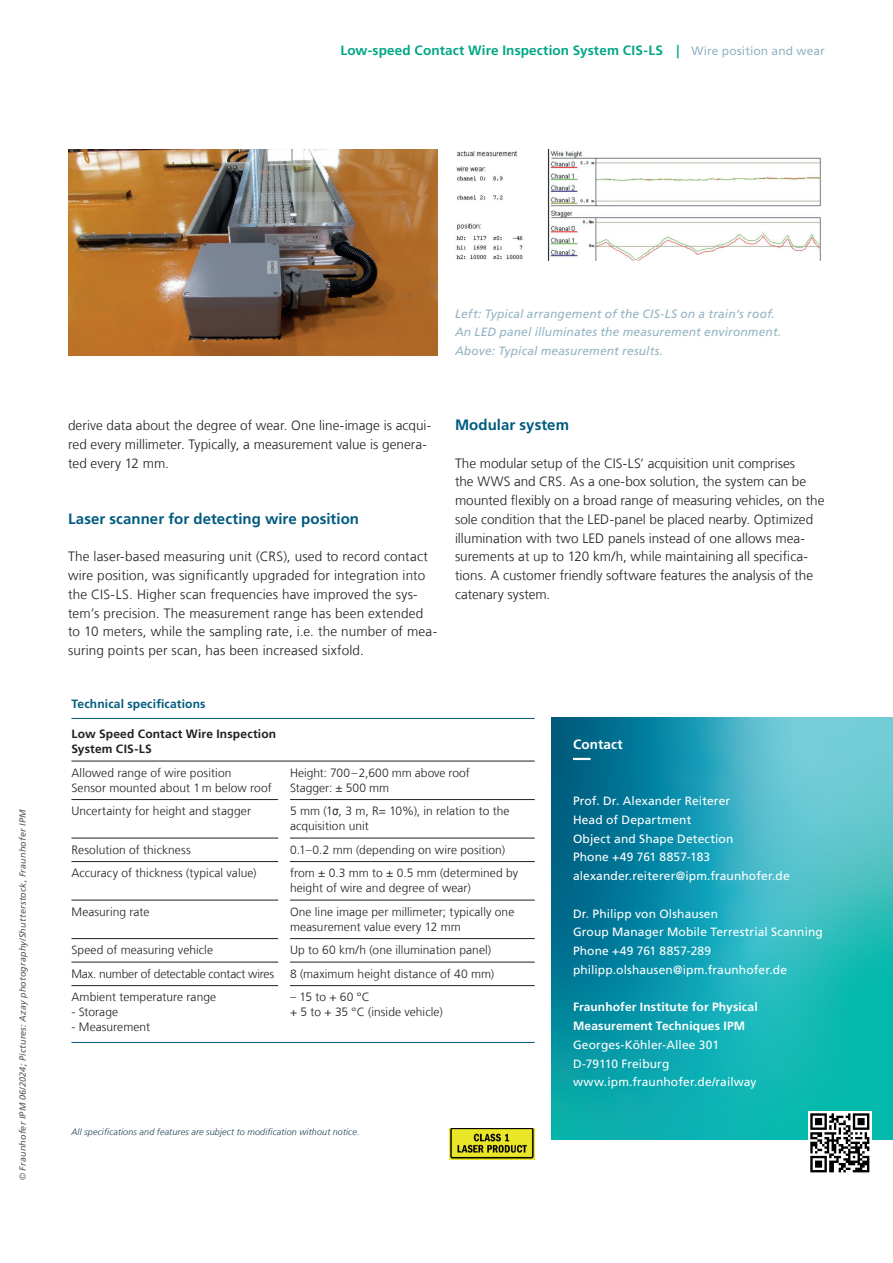
<style>
.page{position:relative;width:893px;height:1263px;background:#fff}
.page>*{position:absolute;margin:0;border:0;box-sizing:border-box;transform-origin:0 0}
.t1{font:700 15px "Frutiger LT Com";letter-spacing:.005em;color:#005b7f}
.t2{font:300 13.5px/18.8px "Frutiger LT Com";letter-spacing:.005em;color:#231f20}
.t3{font:700 13.5px "Frutiger LT Com";letter-spacing:.01em;color:#00a786}
.t4{font:700 13.5px "Frutiger LT Com";letter-spacing:.01em;color:#fff}
.t5{font:300 12px/23.5px "Frutiger LT Com";letter-spacing:.005em;color:#231f20}
.t6{font:12px/18.8px "Frutiger LT Com";letter-spacing:.01em;color:#fff}
.t7{font:italic 12px/18.8px "Frutiger LT Com";letter-spacing:.015em;color:#93b3c3}
.t8{font:700 12px/18.8px "Frutiger LT Com";letter-spacing:.01em;color:#fff}
.t9{font:700 12px/15px "Frutiger LT Com";letter-spacing:.015em;color:#231f20}
.t10{font:700 12px "Frutiger LT Com";letter-spacing:.015em;color:#005b7f}
.t11{font:italic 9px "Frutiger LT Com";letter-spacing:.02em;color:#57585a}
.t12{font:italic 300 9px "Frutiger LT Com";letter-spacing:.015em;color:#1a3e51}
.s1{font-weight:400;font-size:12px;color:#93b3c3}
.s2{font-weight:300;font-style:normal}
.s3{font-family:"Arial Narrow";font-weight:400}
</style>
<div class="page">
<svg style="left:552px;top:717px;width:341px;height:422px;background:#1fa5b2"></svg>
<svg style="left:573px;top:758px;width:252px;height:2px"></svg>
<hr style="left:71px;top:718px;width:464px;height:1px;background:#005b7f">
<hr style="left:71px;top:1042px;width:207px;height:1px;background:#005b7f">
<svg style="left:278px;top:1042px;width:12px;height:1px"></svg>
<hr style="left:290px;top:1042px;width:245px;height:1px;background:#005b7f">
<hr style="left:71px;top:761px;width:207px;height:1px;background:#231f20">
<hr style="left:71px;top:799px;width:207px;height:1px;background:#231f20">
<hr style="left:71px;top:838px;width:207px;height:1px;background:#231f20">
<hr style="left:71px;top:861px;width:207px;height:1px;background:#231f20">
<hr style="left:71px;top:900px;width:207px;height:1px;background:#231f20">
<hr style="left:71px;top:938px;width:207px;height:1px;background:#231f20">
<hr style="left:71px;top:962px;width:207px;height:1px;background:#231f20">
<hr style="left:71px;top:985px;width:207px;height:1px;background:#231f20">
<svg style="left:278px;top:761px;width:12px;height:1px"></svg>
<hr style="left:290px;top:761px;width:245px;height:1px;background:#231f20">
<hr style="left:290px;top:799px;width:245px;height:1px;background:#231f20">
<hr style="left:290px;top:838px;width:245px;height:1px;background:#231f20">
<hr style="left:290px;top:861px;width:245px;height:1px;background:#231f20">
<hr style="left:290px;top:900px;width:245px;height:1px;background:#231f20">
<hr style="left:290px;top:938px;width:245px;height:1px;background:#231f20">
<hr style="left:290px;top:962px;width:245px;height:1px;background:#231f20">
<hr style="left:290px;top:985px;width:245px;height:1px;background:#231f20">
<img style="left:449px;top:1128px;width:86px;height:31px">
<img style="left:68px;top:149px;width:370px;height:206px">
<img style="left:456px;top:149px;width:365px;height:111px">
<div style="left:808px;top:1111px;width:64px;height:64px;background:linear-gradient(to right,#fff,#fff)"></div>
<svg style="left:810px;top:1113px;width:59px;height:59px"></svg>
<p class="t3" style="left:340px;top:42px;width:486px">Low-speed Contact Wire Inspection System CIS-LS | <span class="s1">Wire position and wear</span></p>
<p class="t11" style="left:17px;top:1180px;width:372px;rotate:-90deg"><span class="s2">©</span> Fraunhofer IPM 06/2024; Pictures: Azay photography/Shutterstock, Fraunhofer IPM</p>
<p class="t7" style="left:455px;top:304px;width:328px">Left: Typical arrangement of the CIS-LS on a train‘s roof.<br>An LED panel illuminates the measurement environment.<br>Above: Typical measurement results.</p>
<p class="t2" style="left:68px;top:416px;width:365px">derive data about the degree of wear. One line-image is acqui&shy;red every millimeter. Typically, a measurement value is genera&shy;ted every 12 mm.</p>
<p class="t1" style="left:68px;top:510px;width:293px">Laser scanner for detecting wire position</p>
<p class="t2" style="left:68px;top:547px;width:371px">The laser-based measuring unit (CRS), used to record contact wire position, was significantly upgraded for integration into the CIS-LS. Higher scan frequencies have improved the sys&shy;tem’s precision. The measurement range has been extended to 10 meters, while the sampling rate, i.e. the number of mea&shy;suring points per scan, has been increased sixfold.</p>
<p class="t1" style="left:455px;top:416px;width:116px">Modular system</p>
<p class="t2" style="left:455px;top:454px;width:371px">The modular setup of the CIS-LS‘ acquisition unit comprises<br>the WWS and CRS. As a one-box solution, the system can be mounted flexibly on a broad range of measuring vehicles, on the sole condition that the LED-panel be placed nearby. Optimized illumination with two LED panels instead of one allows mea&shy;surements at up to 120 km/h, while maintaining all specifica&shy;tions. A customer friendly software features the analysis of the catenary system.</p>
<p class="t10" style="left:71px;top:697px;width:136px">Technical specifications</p>
<p class="t9" style="left:71px;top:727px;width:206px">Low Speed Contact Wire Inspection<br>System CIS-LS</p>
<p class="t5" style="left:71px;top:765px;width:202px;line-height:15px">Allowed range of wire position<br>Sensor mounted about 1m below roof</p>
<p class="t5" style="left:71px;top:799px;width:181px">Uncertainty for height and stagger</p>
<p class="t5" style="left:71px;top:838px;width:187px">Resolution of thickness<br>Accuracy of thickness (typical value)</p>
<p class="t5" style="left:71px;top:900px;width:80px">Measuring rate</p>
<p class="t5" style="left:71px;top:938px;width:204px">Speed of measuring vehicle<br>Max. number of detectable contact wires<br>Ambient temperature range</p>
<p class="t5" style="left:71px;top:1000px;width:48px">- Storage</p>
<p class="t5" style="left:71px;top:1015px;width:80px">- Measurement</p>
<p class="t5" style="left:290px;top:765px;width:181px;line-height:15px">Height: 700–2,600 mm above roof<br>Stagger: ± 500 mm</p>
<p class="t5" style="left:290px;top:804px;width:221px;line-height:15px">5 mm (1<span class="s3">σ</span>, 3 m, R= 10%), in relation to the acquisition unit</p>
<p class="t5" style="left:290px;top:838px;width:230px">0.1–0.2 mm (depending on wire position) from ± 0.3 mm to ± 0.5 mm (determined by</p>
<p class="t5" style="left:290px;top:876px;width:226px">height of wire and degree of wear)<br>One line image per millimeter; typically one</p>
<p class="t5" style="left:290px;top:915px;width:206px">measurement value every 12 mm<br>Up to 60 km/h (one illumination panel)<br>8 (maximum height distance of 40 mm)</p>
<p class="t5" style="left:290px;top:990px;width:154px;line-height:15px">– 15 to + 60 °C<br>+ 5 to + 35 °C (inside vehicle)</p>
<p class="t12" style="left:71px;top:1127px;width:290px">All specifications and features are subject to modification without notice.</p>
<p class="t4" style="left:573px;top:736px;width:51px">Contact</p>
<p class="t6" style="left:573px;top:792px;width:218px">Prof. Dr. Alexander Reiterer<br>Head of Department<br>Object and Shape Detection<br>Phone +49 761 8857-183 alexander.reiterer@ipm.fraunhofer.de</p>
<p class="t6" style="left:573px;top:904px;width:251px">Dr. Philipp von Olshausen<br>Group Manager Mobile Terrestrial Scanning Phone +49 761 8857-289 philipp.olshausen@ipm.fraunhofer.de</p>
<p class="t8" style="left:573px;top:998px;width:186px">Fraunhofer Institute for Physical<br>Measurement Techniques IPM</p>
<p class="t6" style="left:573px;top:1035px;width:185px">Georges-Köhler-Allee 301<br>D-79110 Freiburg www.ipm.fraunhofer.de/railway</p>
</div>
